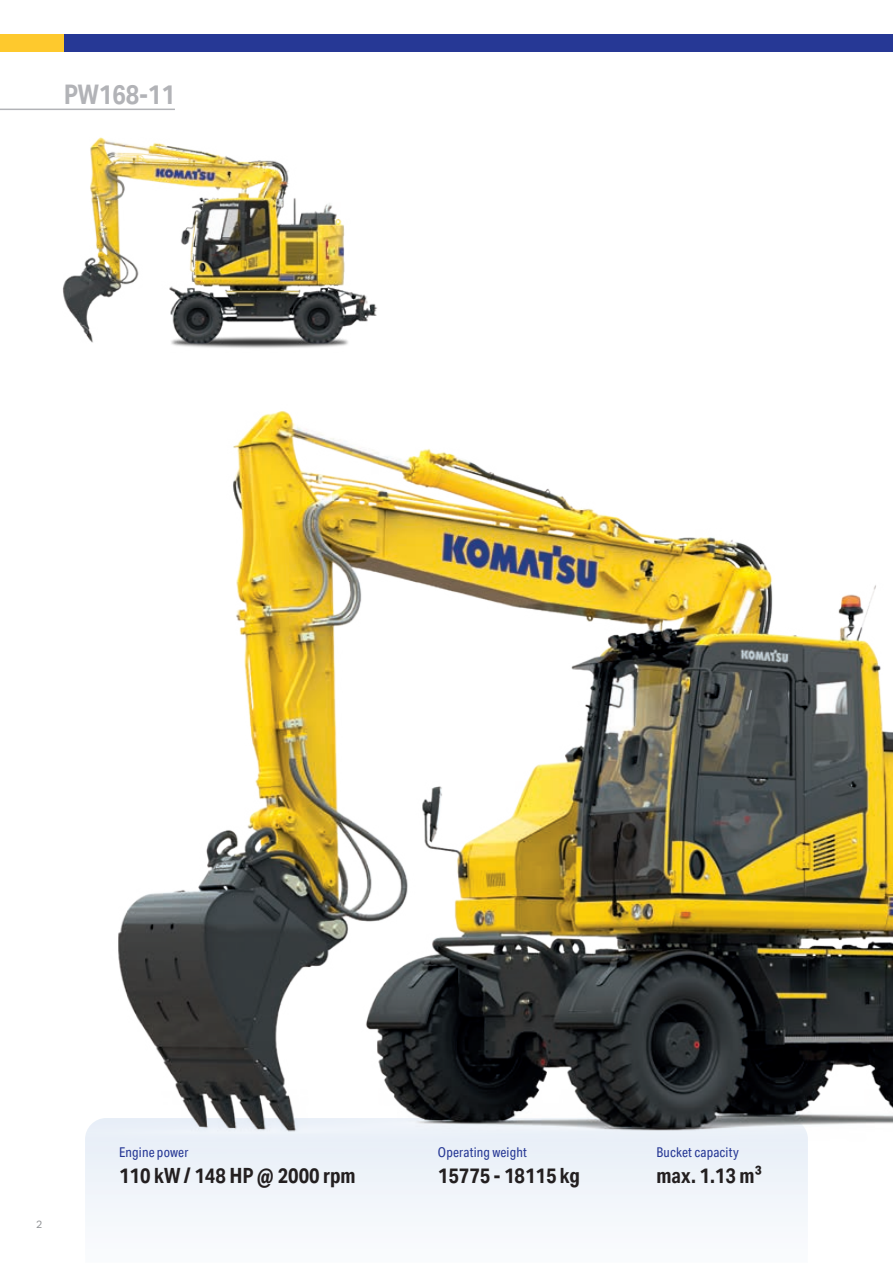
<style>
.page{position:relative;width:893px;height:1263px;background:#fff}
.page>*{position:absolute;margin:0;border:0;box-sizing:border-box;transform-origin:0 0}
.t1{font:700 27px "Aktiv Grotesk Cd";color:#b2b3b7}
.t2{font:700 21px "Aktiv Grotesk Cd";color:#231f20}
.t3{font:13.5px "Aktiv Grotesk Cd";letter-spacing:.01em;color:#263895}
.t4{font:10.5px "Aktiv Grotesk";color:#939598}
</style>
<div class="page">
<div style="left:85px;top:1208px;width:723px;height:14px;background:#f4f7fb"></div>
<img style="left:62px;top:137px;width:315px;height:211px">
<img style="left:85px;top:411px;width:808px;height:797px">
<hr style="left:0;top:109px;width:175px;height:1px;background:#b2b3b7">
<div style="left:0;top:34px;width:143px;height:17px;background:#fec92d"></div>
<div style="left:64px;top:34px;width:829px;height:17px;background:#263895"></div>
<p class="t1" style="left:64px;top:79px;width:113px">PW168-11</p>
<p class="t4" style="left:36px;top:1218px;width:8px">2</p>
<p class="t3" style="left:119px;top:1145px;width:71px">Engine power</p>
<p class="t2" style="left:119px;top:1163px;width:238px">110 kW / 148 HP @ 2000 rpm</p>
<p class="t3" style="left:438px;top:1145px;width:91px">Operating weight</p>
<p class="t2" style="left:438px;top:1163px;width:143px">15775 - 18115 kg</p>
<p class="t3" style="left:656px;top:1145px;width:84px">Bucket capacity</p>
<p class="t2" style="left:656px;top:1163px;width:107px">max. 1.13 m³</p>
</div>
